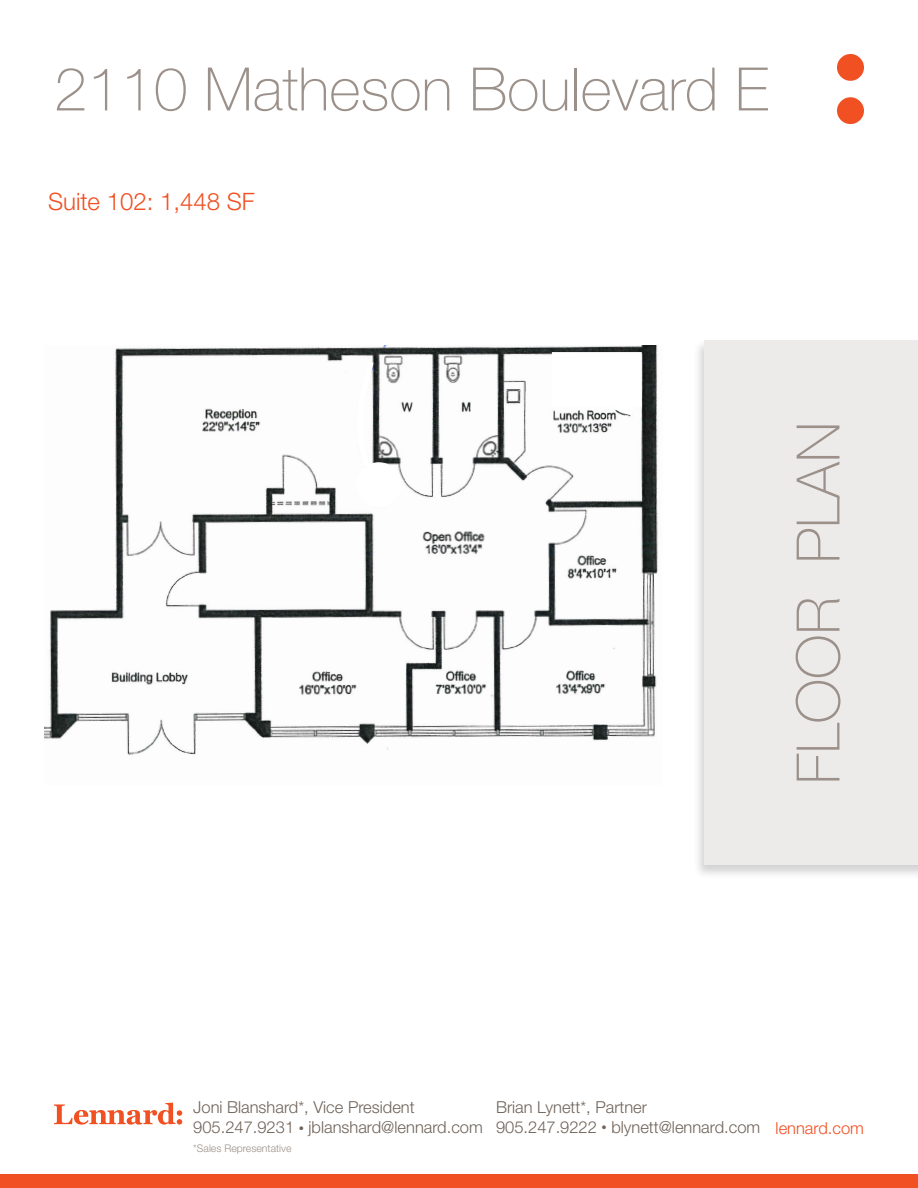
<style>
.page{position:relative;width:918px;height:1188px;background:#fff}
.page>*{position:absolute;margin:0;border:0;box-sizing:border-box;transform-origin:0 0}
.Internal_Page_Address{font:100 60px "Helvetica Neue LT Std";color:#9c918a}
.Internal_Page_Content_Header{font:300 24px "Helvetica Neue LT Std";color:#f05022}
.Paragraph{font:300 16.5px/19.8px "Helvetica Neue LT Std";color:#6f6359}
.t1{font:300 16.5px "Helvetica Neue LT Std";color:#f05022}
.Notes___Disclaimer{font:300 10.5px "Helvetica Neue LT Std";color:#9c918a}
.s1{font-size:10.5px}
</style>
<div class="page">
<div style="left:0;top:1174px;width:918px;height:14px;background:#f05022"></div>
<svg style="left:837px;top:54px;width:27px;height:70px"></svg>
<svg style="left:54px;top:1103px;width:128px;height:22px"></svg>
<img style="left:44px;top:346px;width:614px;height:409px">
<div style="left:693px;top:338px;width:225px;height:541px;background:#231f20;opacity:.2"></div>
<div style="left:705px;top:341px;width:213px;height:524px;background:#ecebea"></div>
<div style="left:361px;top:467px;width:36px;height:36px;background:#fff;border-radius:50%"></div>
<div style="left:356px;top:462px;width:45px;height:46px;border:9px solid #fff;border-radius:50%"></div>
<div style="left:552px;top:352px;width:90px;height:55px;background:#fff"></div>
<svg style="left:611px;top:405px;width:23px;height:11px"></svg>
<svg style="left:354px;top:356px;width:23px;height:116px"></svg>
<p class="Internal_Page_Address" style="left:54px;top:55px;width:716px">2110 Matheson Boulevard E</p>
<p class="Internal_Page_Content_Header" style="left:48px;top:187px;width:208px">Suite 102: 1,448 SF</p>
<p class="Internal_Page_Address" style="left:784px;top:784px;width:364px;rotate:-90deg">FLOOR PLAN</p>
<p class="Paragraph" style="left:193px;top:1097px;width:291px">Joni Blanshard*, Vice President<br>905.247.9231 <span class="s1">•</span> jblanshard@lennard.com</p>
<p class="Notes___Disclaimer" style="left:193px;top:1142px;width:100px">*Sales Representative</p>
<p class="Paragraph" style="left:496px;top:1097px;width:266px">Brian Lynett*, Partner<br>905.247.9222 <span class="s1">•</span> blynett@lennard.com</p>
<p class="t1" style="left:776px;top:1118px;width:90px">lennard.com</p>
</div>
